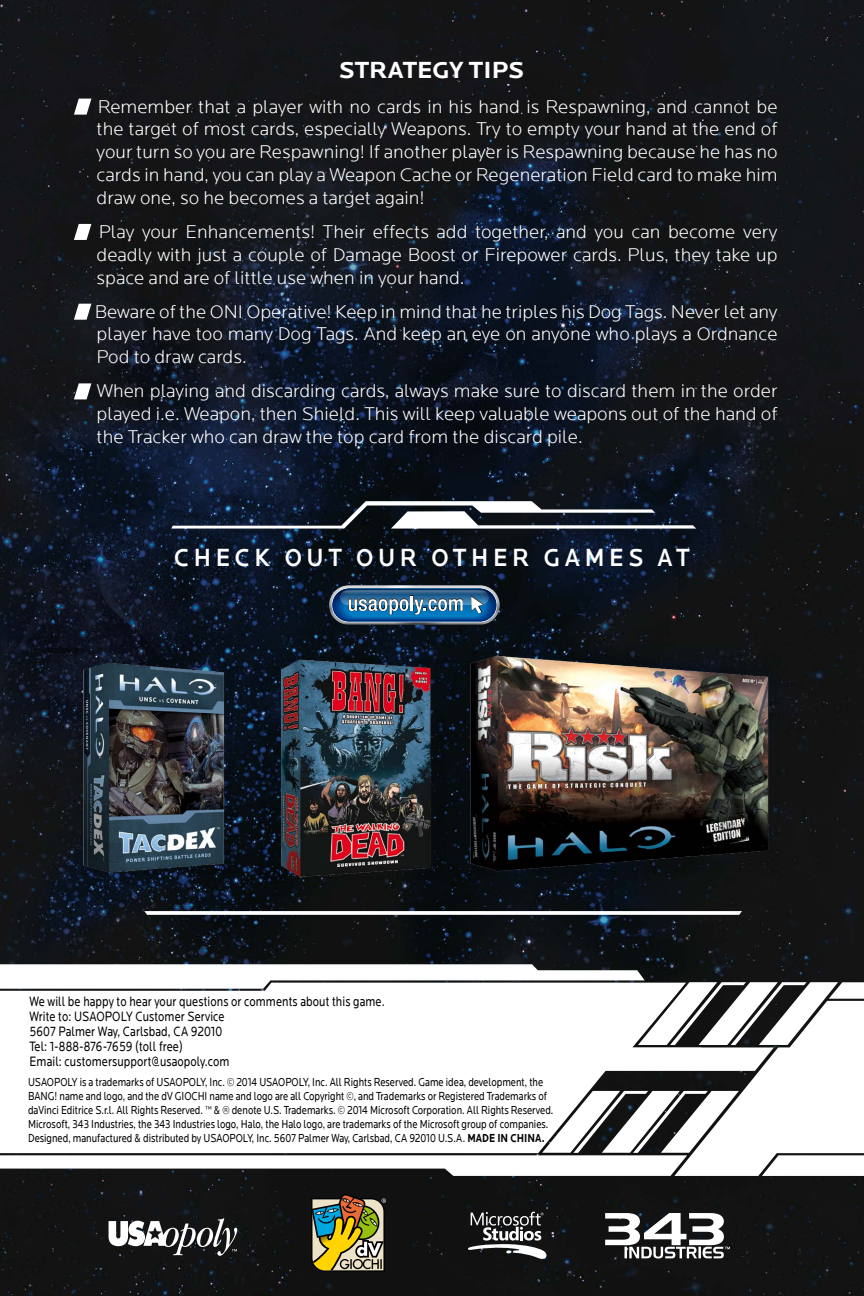
<style>
.page{position:relative;width:864px;height:1296px;background:#fff}
.page>*{position:absolute;margin:0;border:0;box-sizing:border-box;transform-origin:0 0}
.t1{font:500 25.6px "Locator";letter-spacing:.2em;color:#fff;scale:.9 1}
.t2{font:700 24px "Locator";color:#fff}
.t3{font:300 19px/22.8px "Locator";color:#fff;text-align:justify}
.t4{font:14px/15px "Locator";letter-spacing:.01em;color:#000;scale:.8 1}
.t5{font:12px/14px "Locator";color:#000;scale:.8 1}
.s1{font-weight:700}
</style>
<div class="page">
<img style="left:0;top:0;width:864px;height:1296px">
<svg style="left:0;top:964px;width:864px;height:212px"></svg>
<svg style="left:109px;top:1218px;width:128px;height:38px"></svg>
<svg style="left:311px;top:1194px;width:75px;height:78px;background:#878551"></svg>
<svg style="left:605px;top:1213px;width:125px;height:46px"></svg>
<svg style="left:332px;top:585px;width:165px;height:40px;background:#707f90"></svg>
<svg style="left:334px;top:589px;width:160px;height:32px"></svg>
<svg style="left:336px;top:589px;width:157px;height:31px"></svg>
<svg style="left:338px;top:589px;width:153px;height:30px"></svg>
<svg style="left:339px;top:590px;width:151px;height:29px"></svg>
<div style="left:341px;top:590px;width:147px;height:28px;background:#0065af;border-radius:14px"></div>
<div style="left:343px;top:590px;width:143px;height:27px;background:#0072b9;border-radius:13px"></div>
<svg style="left:344px;top:590px;width:141px;height:26px"></svg>
<svg style="left:340px;top:590px;width:149px;height:15px;background:#537da0"></svg>
<img style="left:259px;top:660px;width:186px;height:219px">
<img style="left:467px;top:654px;width:312px;height:221px">
<img style="left:79px;top:661px;width:153px;height:214px">
<svg style="left:74px;top:99px;width:17px;height:16px"></svg>
<svg style="left:74px;top:224px;width:17px;height:16px"></svg>
<svg style="left:74px;top:304px;width:17px;height:16px"></svg>
<svg style="left:74px;top:383px;width:17px;height:16px"></svg>
<svg style="left:144px;top:911px;width:598px;height:4px"></svg>
<svg style="left:468px;top:1212px;width:78px;height:47px"></svg>
<svg style="left:171px;top:501px;width:525px;height:28px"></svg>
<p class="t2" style="left:339px;top:57px;width:187px">STRATEGY TIPS</p>
<p class="t3" style="left:97px;top:96px;width:683px">Remember that a player with no cards in his hand is Respawning, and cannot be the target of most cards, especially Weapons. Try to empty your hand at the end of your turn so you are Respawning! If another player is Respawning because he has no cards in hand, you can play a Weapon Cache or Regeneration Field card to make him draw one, so he becomes a target again!</p>
<p class="t3" style="left:97px;top:221px;width:682px">Play your Enhancements! Their effects add together, and you can become very deadly with just a couple of Damage Boost or Firepower cards. Plus, they take up space and are of little use when in your hand.</p>
<p class="t3" style="left:95px;top:301px;width:684px">Beware of the ONI Operative! Keep in mind that he triples his Dog Tags. Never let any player have too many Dog Tags. And keep an eye on anyone who plays a Ordnance Pod to draw cards.</p>
<p class="t3" style="left:97px;top:380px;width:683px">When playing and discarding cards, always make sure to discard them in the order played i.e. Weapon, then Shield. This will keep valuable weapons out of the hand of the Tracker who can draw the top card from the discard pile.</p>
<h1 class="t1" style="left:174px;top:544px;width:575px">CHECK OUT OUR OTHER GAMES AT</h1>
<p class="t4" style="left:30px;top:995px;width:445px">We will be happy to hear your questions or comments about this game.<br>Write to: USAOPOLY Customer Service<br>5607 Palmer Way, Carlsbad, CA 92010<br>Tel: 1-888-876-7659 (toll free)<br>Email: customersupport@usaopoly.com</p>
<p class="t5" style="left:28px;top:1076px;width:658px">USAOPOLY is a trademarks of USAOPOLY, Inc. © 2014 USAOPOLY, Inc. All Rights Reserved. Game idea, development, the BANG! name and logo, and the dV GIOCHI name and logo are all Copyright ©, and Trademarks or Registered Trademarks of daVinci Editrice S.r.l. All Rights Reserved. ™ &amp; ® denote U.S. Trademarks. © 2014 Microsoft Corporation. All Rights Reserved.<br>Microsoft, 343 Industries, the 343 Industries logo, Halo, the Halo logo, are trademarks of the Microsoft group of companies.<br>Designed, manufactured &amp; distributed by USAOPOLY, Inc. 5607 Palmer Way, Carlsbad, CA 92010 U.S.A. <span class="s1">MADE IN CHINA.</span></p>
</div>
